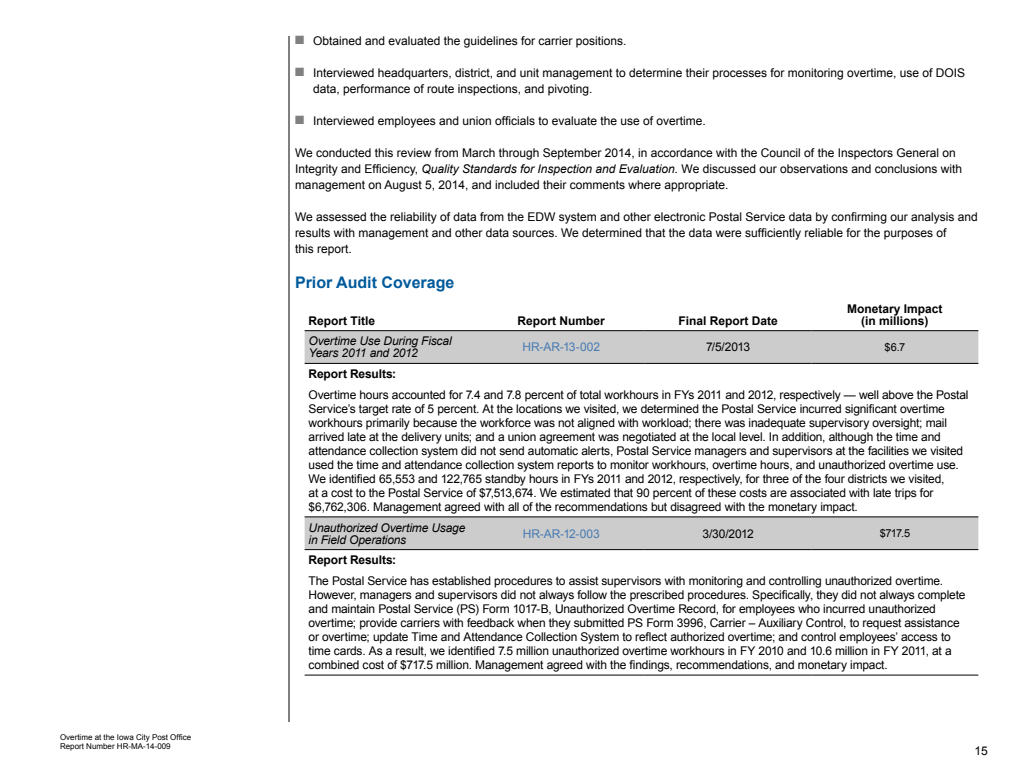
<style>
.page{position:relative;width:1024px;height:768px;background:#fff}
.page>*{position:absolute;margin:0;border:0;box-sizing:border-box;transform-origin:0 0}
.t1{font:700 16px "Arial";color:#005a9b}
.t2{font:12px/14px "Arial";letter-spacing:-.015em;color:#000}
.t3{font:700 12px/12px "Arial";color:#000;text-align:center}
.t4{font:italic 12px/12px "Arial";letter-spacing:-.015em;color:#000}
.t5{font:12px "Arial";letter-spacing:-.005em;color:#477ab2}
.t6{font:11px "Arial";color:#000}
.t7{font:8px/9.6px "Arial";color:#000}
.s1{color:#808080}
.s2{font-style:italic}
</style>
<div class="page">
<hr style="left:289px;top:36px;width:1px;height:686px;background:#000">
<svg style="left:305px;top:332px;width:673px;height:217px"></svg>
<hr style="left:305px;top:675px;width:173px;height:1px;background:#000">
<hr style="left:478px;top:675px;width:167px;height:1px;background:#000">
<hr style="left:645px;top:675px;width:167px;height:1px;background:#000">
<hr style="left:812px;top:675px;width:166px;height:1px;background:#000">
<hr style="left:305px;top:331px;width:173px;height:1px;background:#000">
<hr style="left:478px;top:331px;width:167px;height:1px;background:#000">
<hr style="left:645px;top:331px;width:167px;height:1px;background:#000">
<hr style="left:812px;top:331px;width:166px;height:1px;background:#000">
<hr style="left:305px;top:363px;width:173px;height:1px;background:#000">
<hr style="left:478px;top:363px;width:167px;height:1px;background:#000">
<hr style="left:645px;top:363px;width:167px;height:1px;background:#000">
<hr style="left:812px;top:363px;width:166px;height:1px;background:#000">
<hr style="left:305px;top:517px;width:173px;height:1px;background:#000">
<hr style="left:478px;top:517px;width:167px;height:1px;background:#000">
<hr style="left:645px;top:517px;width:167px;height:1px;background:#000">
<hr style="left:812px;top:517px;width:166px;height:1px;background:#000">
<hr style="left:305px;top:549px;width:173px;height:1px;background:#000">
<hr style="left:478px;top:549px;width:167px;height:1px;background:#000">
<hr style="left:645px;top:549px;width:167px;height:1px;background:#000">
<hr style="left:812px;top:549px;width:166px;height:1px;background:#000">
<p class="t7" style="left:60px;top:732px;width:133px">Overtime at the Iowa City Post Office<br>Report Number HR-MA-14-009</p>
<p class="t2" style="left:295px;top:34px;width:333px"><span class="s1">■</span> Obtained and evaluated the guidelines for carrier positions.</p>
<p class="t2" style="left:313px;top:65px;width:654px;line-height:16px;text-indent:-18px"><span class="s1">■</span> Interviewed headquarters, district, and unit management to determine their processes for monitoring overtime, use of DOIS data, performance of route inspections, and pivoting.</p>
<p class="t2" style="left:295px;top:114px;width:412px"><span class="s1">■</span> Interviewed employees and union officials to evaluate the use of overtime.</p>
<p class="t2" style="left:295px;top:145px;width:669px;line-height:16px">We conducted this review from March through September 2014, in accordance with the Council of the Inspectors General on<br>Integrity and Efficiency, <span class="s2">Quality Standards for Inspection and Evaluation.</span> We discussed our observations and conclusions with management on August 5, 2014, and included their comments where appropriate.</p>
<p class="t2" style="left:295px;top:209px;width:684px;line-height:16px">We assessed the reliability of data from the EDW system and other electronic Postal Service data by confirming our analysis and results with management and other data sources. We determined that the data were sufficiently reliable for the purposes of<br>this report.</p>
<h1 class="t1" style="left:295px;top:272px;width:161px">Prior Audit Coverage</h1>
<p class="t3" style="left:309px;top:315px;width:68px">Report Title</p>
<p class="t3" style="left:518px;top:315px;width:89px">Report Number</p>
<p class="t3" style="left:678px;top:315px;width:101px">Final Report Date</p>
<p class="t3" style="left:847px;top:303px;width:97px">Monetary Impact (in millions)</p>
<p class="t4" style="left:309px;top:335px;width:145px">Overtime Use During Fiscal<br>Years 2011 and 2012</p>
<p class="t5" style="left:522px;top:339px;width:79px">HR-AR-13-002</p>
<p class="t2" style="left:706px;top:340px;width:45px">7/5/2013</p>
<p class="t6" style="left:885px;top:340px;width:22px">$6.7</p>
<p class="t3" style="left:309px;top:368px;width:89px">Report Results:</p>
<p class="t2" style="left:309px;top:388px;width:661px">Overtime hours accounted for 7.4 and 7.8 percent of total workhours in FYs 2011 and 2012, respectively — well above the Postal Service’s target rate of 5 percent. At the locations we visited, we determined the Postal Service incurred significant overtime workhours primarily because the workforce was not aligned with workload; there was inadequate supervisory oversight; mail arrived late at the delivery units; and a union agreement was negotiated at the local level. In addition, although the time and attendance collection system did not send automatic alerts, Postal Service managers and supervisors at the facilities we visited used the time and attendance collection system reports to monitor workhours, overtime hours, and unauthorized overtime use.<br>We identified 65,553 and 122,765 standby hours in FYs 2011 and 2012, respectively, for three of the four districts we visited,<br>at a cost to the Postal Service of $7,513,674. We estimated that 90 percent of these costs are associated with late trips for $6,762,306. Management agreed with all of the recommendations but disagreed with the monetary impact.</p>
<p class="t4" style="left:309px;top:522px;width:158px">Unauthorized Overtime Usage in Field Operations</p>
<p class="t5" style="left:523px;top:526px;width:79px">HR-AR-12-003</p>
<p class="t2" style="left:702px;top:527px;width:53px">3/30/2012</p>
<p class="t6" style="left:880px;top:526px;width:32px">$717.5</p>
<p class="t3" style="left:309px;top:555px;width:89px">Report Results:</p>
<p class="t2" style="left:309px;top:574px;width:658px">The Postal Service has established procedures to assist supervisors with monitoring and controlling unauthorized overtime.<br>However, managers and supervisors did not always follow the prescribed procedures. Specifically, they did not always complete and maintain Postal Service (PS) Form 1017-B, Unauthorized Overtime Record, for employees who incurred unauthorized overtime; provide carriers with feedback when they submitted PS Form 3996, Carrier – Auxiliary Control, to request assistance or overtime; update Time and Attendance Collection System to reflect authorized overtime; and control employees’ access to time cards. As a result, we identified 7.5 million unauthorized overtime workhours in FY 2010 and 10.6 million in FY 2011, at a combined cost of $717.5 million. Management agreed with the findings, recommendations, and monetary impact.</p>
<p class="t2" style="left:975px;top:744px;width:15px">15</p>
</div>
